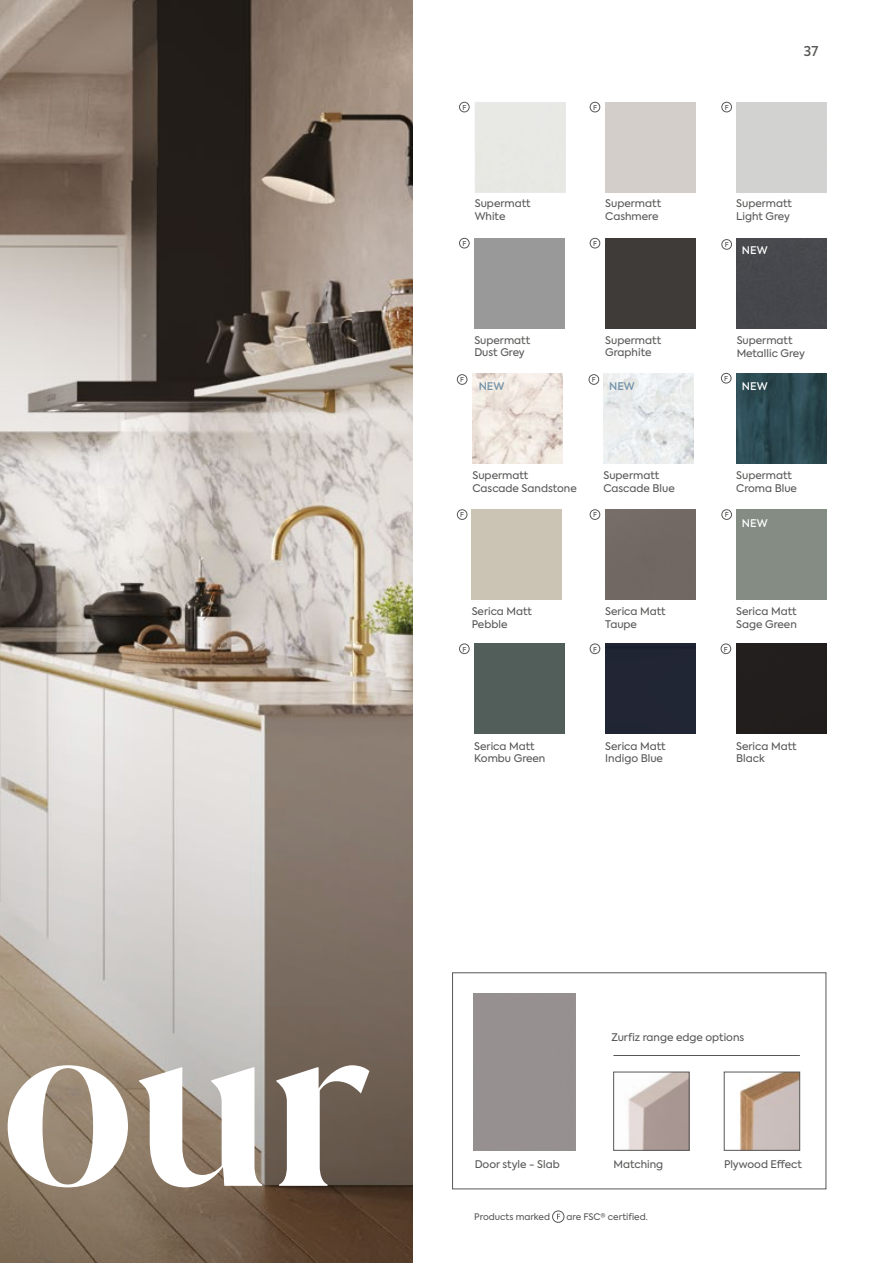
<style>
.page{position:relative;width:893px;height:1263px;background:#fff}
.page>*{position:absolute;margin:0;border:0;box-sizing:border-box;transform-origin:0 0}
.t1{font:500 13.5px "Axiforma";color:#575756}
.t2{font:10.5px/12.6px "Axiforma";color:#575756}
.t3{font:500 10.5px "Axiforma";color:#fff}
.t4{font:500 10.5px "Axiforma";color:#6f90a7}
.t5{font:9px "Axiforma";color:#575756}
.t6{font:500 6.75px "Axiforma";color:#575756}
</style>
<div class="page">
<svg style="left:0;top:0;width:412px;height:1263px;background:#9f958c"></svg>
<svg style="left:0;top:1013px;width:369px;height:174px"></svg>
<img style="left:472px;top:373px;width:91px;height:90px">
<img style="left:603px;top:373px;width:90px;height:90px">
<div style="left:737px;top:238px;width:90px;height:90px;background:#46474c"></div>
<div style="left:605px;top:238px;width:90px;height:90px;background:#3f3b39"></div>
<div style="left:474px;top:644px;width:90px;height:90px;background:#515e5a"></div>
<div style="left:605px;top:644px;width:90px;height:90px;background:#212534"></div>
<div style="left:736px;top:644px;width:90px;height:90px;background:#211e1d"></div>
<div style="left:605px;top:509px;width:90px;height:91px;background:#716863"></div>
<img style="left:736px;top:373px;width:90px;height:90px">
<img style="left:739px;top:1074px;width:59px;height:74px">
<div style="left:724px;top:1072px;width:76px;height:78px;border:1px solid #575756"></div>
<img style="left:628px;top:1074px;width:59px;height:74px">
<div style="left:613px;top:1072px;width:76px;height:78px;border:1px solid #575756"></div>
<div style="left:452px;top:972px;width:374px;height:217px;border:1px solid #575756"></div>
<hr style="left:613px;top:1055px;width:187px;height:1px;background:#575756">
<div style="left:475px;top:102px;width:91px;height:91px;border:1px solid #ebeaeb"></div>
<div style="left:722px;top:239px;width:10px;height:10px;border:1px solid #575756;border-radius:50%"></div>
<div style="left:457px;top:374px;width:10px;height:11px;border:1px solid #575756;border-radius:50%"></div>
<div style="left:589px;top:374px;width:10px;height:11px;border:1px solid #575756;border-radius:50%"></div>
<div style="left:722px;top:509px;width:10px;height:11px;border:1px solid #575756;border-radius:50%"></div>
<div style="left:457px;top:509px;width:10px;height:11px;border:1px solid #575756;border-radius:50%"></div>
<div style="left:459px;top:238px;width:10px;height:10px;border:1px solid #575756;border-radius:50%"></div>
<div style="left:590px;top:238px;width:10px;height:10px;border:1px solid #575756;border-radius:50%"></div>
<div style="left:459px;top:102px;width:10px;height:10px;border:1px solid #575756;border-radius:50%"></div>
<div style="left:721px;top:373px;width:10px;height:10px;border:1px solid #575756;border-radius:50%"></div>
<div style="left:459px;top:644px;width:10px;height:10px;border:1px solid #575756;border-radius:50%"></div>
<div style="left:590px;top:509px;width:10px;height:11px;border:1px solid #575756;border-radius:50%"></div>
<div style="left:590px;top:644px;width:10px;height:10px;border:1px solid #575756;border-radius:50%"></div>
<div style="left:721px;top:644px;width:10px;height:10px;border:1px solid #575756;border-radius:50%"></div>
<div style="left:590px;top:102px;width:10px;height:10px;border:1px solid #575756;border-radius:50%"></div>
<div style="left:722px;top:102px;width:10px;height:10px;border:1px solid #575756;border-radius:50%"></div>
<div style="left:552px;top:1211px;width:12px;height:11px;border:1px solid #575756;border-radius:50%"></div>
<p class="t6" style="left:462px;top:103px;width:5px">F</p>
<p class="t6" style="left:593px;top:103px;width:5px">F</p>
<p class="t6" style="left:725px;top:103px;width:5px">F</p>
<p class="t1" style="left:804px;top:42px;width:16px">37</p>
<p class="t2" style="left:475px;top:197px;width:57px">Supermatt<br>White</p>
<p class="t2" style="left:605px;top:197px;width:57px">Supermatt<br>Cashmere</p>
<p class="t2" style="left:736px;top:197px;width:57px">Supermatt<br>Light Grey</p>
<p class="t3" style="left:742px;top:243px;width:27px">NEW</p>
<p class="t6" style="left:462px;top:239px;width:5px">F</p>
<p class="t6" style="left:593px;top:239px;width:5px">F</p>
<p class="t6" style="left:725px;top:240px;width:5px">F</p>
<p class="t2" style="left:474px;top:334px;width:57px">Supermatt<br>Dust Grey</p>
<p class="t2" style="left:605px;top:334px;width:57px">Supermatt<br>Graphite</p>
<p class="t2" style="left:737px;top:334px;width:70px">Supermatt<br>Metallic Grey</p>
<p class="t6" style="left:460px;top:375px;width:5px">F</p>
<p class="t6" style="left:592px;top:375px;width:5px">F</p>
<p class="t4" style="left:479px;top:379px;width:27px">NEW</p>
<p class="t4" style="left:609px;top:379px;width:27px">NEW</p>
<p class="t6" style="left:724px;top:374px;width:5px">F</p>
<p class="t3" style="left:742px;top:379px;width:27px">NEW</p>
<p class="t2" style="left:472px;top:469px;width:106px">Supermatt<br>Cascade Sandstone</p>
<p class="t2" style="left:603px;top:469px;width:73px">Supermatt<br>Cascade Blue</p>
<p class="t2" style="left:736px;top:469px;width:62px">Supermatt<br>Croma Blue</p>
<p class="t6" style="left:460px;top:510px;width:5px">F</p>
<p class="t6" style="left:725px;top:510px;width:5px">F</p>
<p class="t6" style="left:593px;top:510px;width:5px">F</p>
<p class="t3" style="left:742px;top:516px;width:27px">NEW</p>
<p class="t2" style="left:472px;top:605px;width:62px">Serica Matt<br>Pebble</p>
<p class="t6" style="left:462px;top:645px;width:5px">F</p>
<p class="t2" style="left:605px;top:605px;width:62px">Serica Matt<br>Taupe</p>
<p class="t2" style="left:736px;top:605px;width:62px">Serica Matt<br>Sage Green</p>
<p class="t6" style="left:593px;top:645px;width:5px">F</p>
<p class="t6" style="left:724px;top:645px;width:5px">F</p>
<p class="t2" style="left:474px;top:740px;width:73px">Serica Matt<br>Kombu Green</p>
<p class="t2" style="left:605px;top:740px;width:62px">Serica Matt<br>Indigo Blue</p>
<p class="t2" style="left:736px;top:740px;width:62px">Serica Matt<br>Black</p>
<p class="t2" style="left:611px;top:1031px;width:134px">Zurfiz range edge options</p>
<p class="t2" style="left:475px;top:1158px;width:87px">Door style - Slab</p>
<p class="t2" style="left:613px;top:1158px;width:51px">Matching</p>
<p class="t2" style="left:724px;top:1158px;width:80px">Plywood Effect</p>
<p class="t5" style="left:474px;top:1210px;width:77px">Products marked</p>
<p class="t5" style="left:566px;top:1210px;width:83px">are FSC® certified.</p>
</div>
